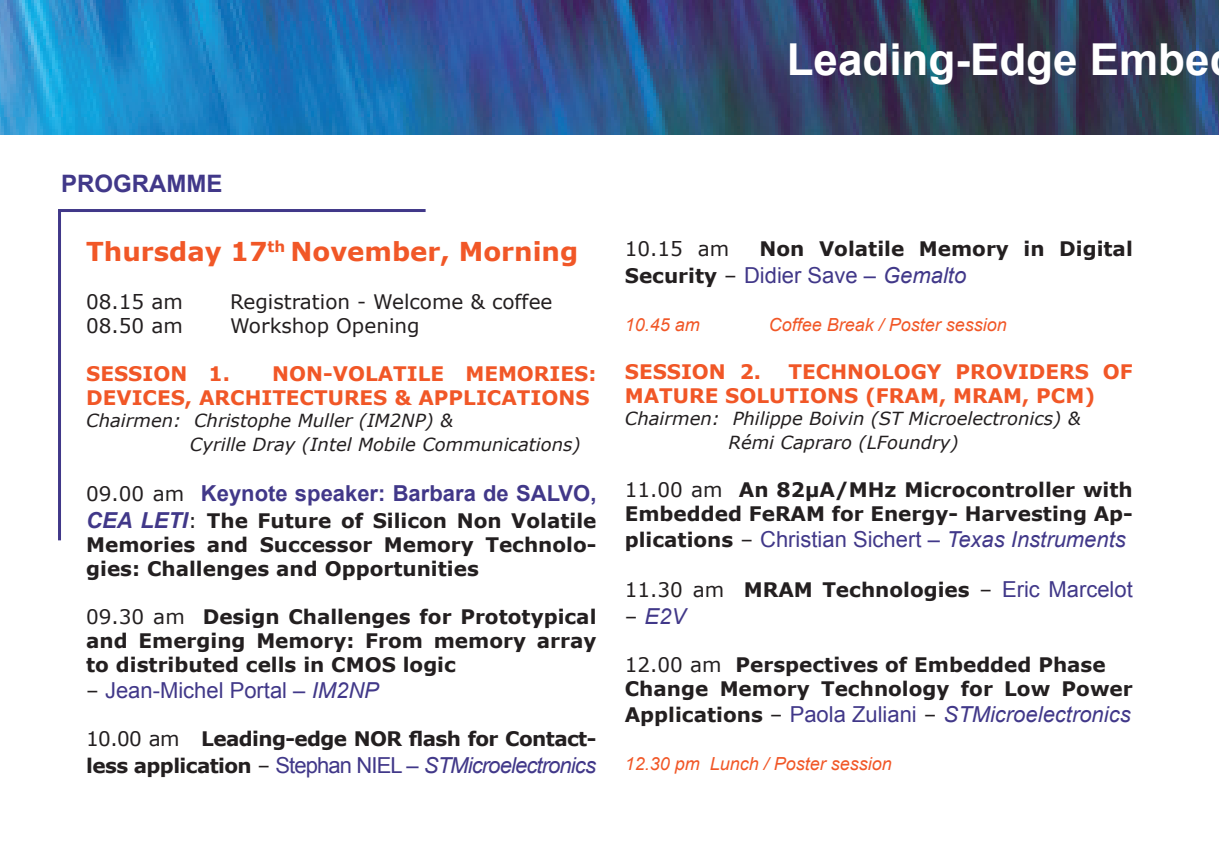
<style>
.page{position:relative;width:1219px;height:868px;background:#fff}
.page>*{position:absolute;margin:0;border:0;box-sizing:border-box;transform-origin:0 0}
.t1{font:700 44px "Arial";color:#fff}
.t2{font:700 26px "Verdana";color:#f15727}
.t3{font:700 24px "Arial";color:#413889}
.t4{font:22px "Arial";color:#413889}
.t5{font:italic 22px "Arial";color:#413889}
.t6{font:italic 22px "Arial";letter-spacing:-.04em;color:#413889}
.t7{font:700 22px "Arial";color:#413889}
.t8{font:700 20px/24px "Verdana";color:#231f20;text-align:justify}
.t9{font:700 20px/24px "Verdana";color:#f15727}
.t10{font:20px "Verdana";color:#231f20}
.t11{font:700 20px "Verdana";letter-spacing:-.03em;color:#231f20}
.t12{font:italic 18px/24px "Verdana";color:#231f20}
.t13{font:italic 18px "Arial";color:#f15727}
.s1{font-family:"Verdana";font-weight:400;font-size:20px;color:#231f20}
.s2{font-family:"Arial";font-style:italic;font-size:22px;color:#413889}
.s3{font-weight:400}
.s4{font-family:"Verdana";font-size:20px;color:#231f20}
.s5{font-style:italic}
.s6{font-family:"Verdana";font-weight:700;font-style:normal;font-size:20px;color:#231f20}
.s7{font-family:"Verdana";font-style:normal;font-size:20px;color:#231f20}
.s8{font-style:normal}
.s9{font-family:"Verdana";font-weight:700;font-size:20px;color:#231f20}
.s10{font-family:"Arial";font-weight:400;font-size:22px;color:#413889}
</style>
<div class="page">
<img style="left:0;top:0;width:1196px;height:135px">
<img style="left:1196px;top:0;width:23px;height:135px">
<hr style="left:58px;top:209px;width:368px;height:3px;background:#413889">
<hr style="left:58px;top:211px;width:3px;height:329px;background:#413889">
<h1 class="t1" style="left:787px;top:30px;width:424px">Leading-Edge Embe</h1>
<p class="t3" style="left:61px;top:168px;width:163px">PROGRAMME</p>
<h2 class="t2" style="left:86px;top:235px;width:494px">Thursday 17<sup>th</sup> November, Morning</h2>
<p class="t10" style="left:86px;top:289px;width:98px">08.15 am</p>
<p class="t10" style="left:230px;top:289px;width:324px">Registration - Welcome &amp; coffee</p>
<p class="t10" style="left:86px;top:313px;width:98px">08.50 am</p>
<p class="t10" style="left:230px;top:313px;width:191px">Workshop Opening</p>
<p class="t9" style="left:86px;top:361px;width:145px">SESSION 1.</p>
<p class="t9" style="left:86px;top:361px;width:512px;text-indent:186px">NON-VOLATILE MEMORIES:<br>DEVICES, ARCHITECTURES &amp; APPLICATIONS</p>
<p class="t12" style="left:190px;top:407px;width:392px;text-indent:-104px">Chairmen: Christophe Muller (IM2NP) &amp;<br>Cyrille Dray (Intel Mobile Communications)</p>
<p class="t7" style="left:86px;top:479px;width:512px"><span class="s1">09.00 am</span> Keynote speaker: Barbara de SALVO,</p>
<p class="t8" style="left:86px;top:507px;width:512px"><span class="s2">CEA LETI</span><span class="s3">:</span> The Future of Silicon Non Volatile Memories and Successor Memory Technolo&shy;gies: Challenges and Opportunities</p>
<p class="t8" style="left:86px;top:603px;width:512px"><span class="s3">09.30 am</span> Design Challenges for Prototypical and Emerging Memory: From memory array to distributed cells in CMOS logic</p>
<p class="t4" style="left:86px;top:675px;width:294px"><span class="s4">–</span> Jean-Michel Portal – <span class="s5">IM2NP</span></p>
<p class="t11" style="left:86px;top:726px;width:512px"><span class="s3">10.00 am</span> Leading-edge NOR flash for Contact-</p>
<p class="t6" style="left:86px;top:750px;width:511px"><span class="s6">less application</span> <span class="s7">–</span> <span class="s8">Stephan NIEL –</span> STMicroelectronics</p>
<p class="t10" style="left:625px;top:236px;width:106px">10.15 am</p>
<p class="t8" style="left:759px;top:236px;width:375px">Non Volatile Memory in Digital</p>
<p class="t4" style="left:625px;top:261px;width:343px"><span class="s9">Security</span> <span class="s4">–</span> Didier Save – <span class="s5">Gemalto</span></p>
<p class="t13" style="left:625px;top:313px;width:77px">10.45 am</p>
<p class="t13" style="left:769px;top:313px;width:240px">Coffee Break / Poster session</p>
<p class="t9" style="left:625px;top:359px;width:138px">SESSION 2.</p>
<p class="t9" style="left:625px;top:359px;width:509px;text-indent:164px">TECHNOLOGY PROVIDERS OF<br>MATURE SOLUTIONS (FRAM, MRAM, PCM)</p>
<p class="t12" style="left:728px;top:405px;width:354px;text-indent:-104px">Chairmen: Philippe Boivin (ST Microelectronics) &amp;<br>Rémi Capraro (LFoundry)</p>
<p class="t8" style="left:625px;top:476px;width:509px"><span class="s3">11.00 am</span> An 82μA/MHz Microcontroller with<br>Embedded FeRAM for Energy- Harvesting Ap-</p>
<p class="t4" style="left:625px;top:525px;width:503px"><span class="s9">plications</span> <span class="s4">–</span> Christian Sichert – <span class="s5">Texas Instruments</span></p>
<p class="t8" style="left:625px;top:577px;width:509px"><span class="s3">11.30 am</span> MRAM Technologies <span class="s3">–</span> <span class="s10">Eric Marcelot</span></p>
<p class="t5" style="left:625px;top:601px;width:63px"><span class="s7">–</span> E2V</p>
<p class="t8" style="left:625px;top:652px;width:509px"><span class="s3">12.00 am</span> Perspectives of Embedded Phase<br>Change Memory Technology for Low Power</p>
<p class="t5" style="left:625px;top:700px;width:507px"><span class="s6">Applications</span> <span class="s7">–</span> <span class="s8">Paola Zuliani</span> <span class="s7">–</span> STMicroelectronics</p>
<p class="t13" style="left:625px;top:752px;width:269px">12.30 pm Lunch / Poster session</p>
</div>
